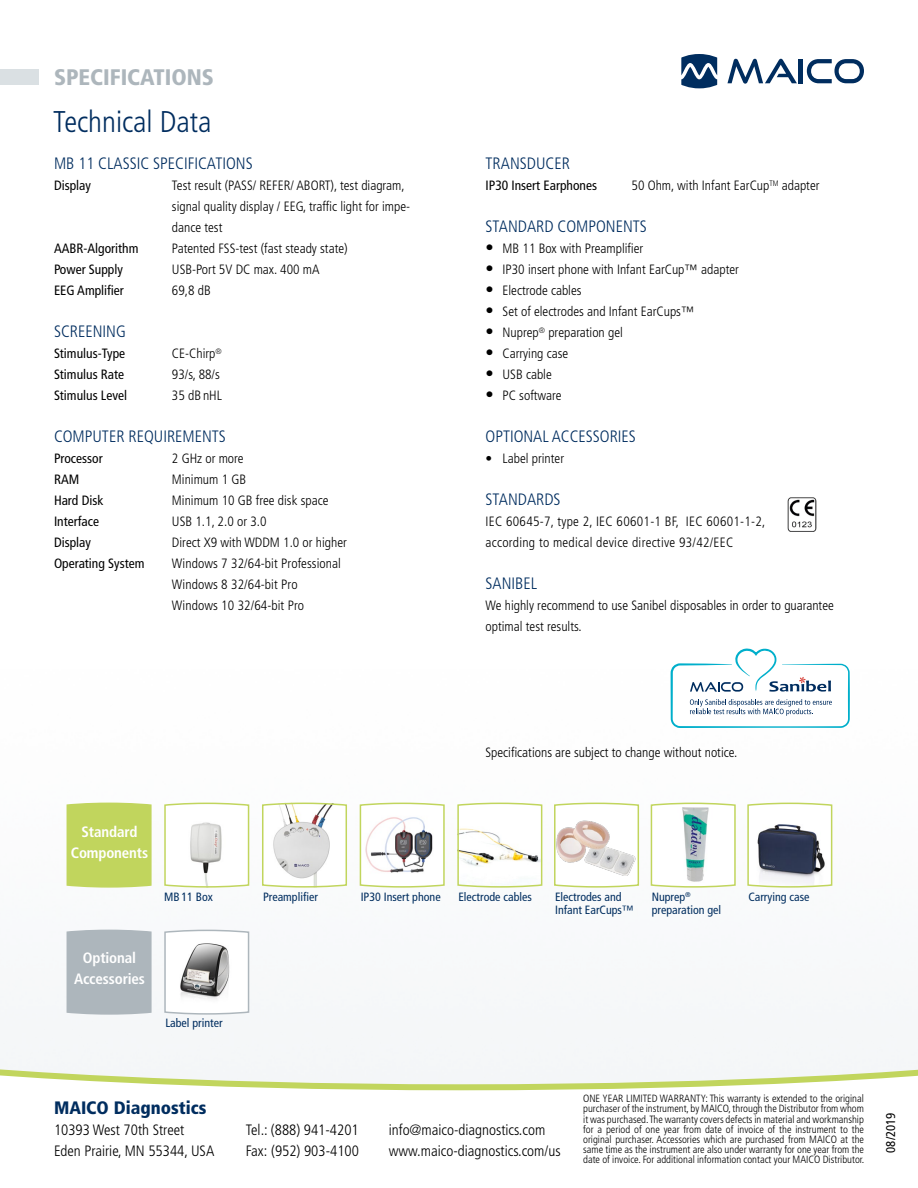
<style>
.page{position:relative;width:918px;height:1188px;background:#fff}
.page>*{position:absolute;margin:0;border:0;box-sizing:border-box;transform-origin:0 0}
.t1{font:300 condensed 30px "Frutiger LT Std";color:#002d5f}
.t2{font:900 condensed 22.5px "Frutiger LT Std";color:#adb6bc}
.t3{font:900 condensed 18px "Frutiger LT";color:#002d5f}
.t4{font:300 condensed 16.5px "Frutiger LT";color:#002d5f}
.t5{font:300 condensed 15px/21px "Frutiger LT";color:#000}
.t6{font:700 condensed 15px/21px "Frutiger LT";letter-spacing:-.01em;color:#fff;text-align:center}
.t7{font:300 condensed 13.5px/21px "Frutiger LT";color:#000}
.t8{font:condensed 13.5px "Frutiger LT";color:#000}
.t9{font:300 condensed 13.5px/21px "Frutiger LT";letter-spacing:.02em;color:#000}
.t10{font:condensed 12.75px "Frutiger LT";color:#000}
.t11{font:condensed 12px/13.5px "Frutiger LT";color:#002d5f}
.t12{font:300 condensed 10.5px/10.1px "Frutiger LT";color:#000;text-align:justify}
.s1{font-size:16.5px}
</style>
<div class="page">
<svg style="left:261px;top:802px;width:87px;height:86px"></svg>
<svg style="left:164px;top:802px;width:86px;height:86px"></svg>
<svg style="left:457px;top:802px;width:86px;height:86px"></svg>
<svg style="left:553px;top:802px;width:87px;height:86px"></svg>
<svg style="left:650px;top:802px;width:87px;height:86px"></svg>
<svg style="left:747px;top:802px;width:86px;height:86px"></svg>
<svg style="left:164px;top:929px;width:86px;height:86px"></svg>
<div style="left:66px;top:802px;width:86px;height:86px;background:#c1d55d"></div>
<div style="left:66px;top:929px;width:86px;height:86px;background:#adb6bc"></div>
<svg style="left:359px;top:802px;width:87px;height:86px"></svg>
<img style="left:787px;top:497px;width:30px;height:34px">
<svg style="left:670px;top:648px;width:180px;height:80px"></svg>
<svg style="left:727px;top:59px;width:70px;height:25px"></svg>
<hr style="left:799px;top:59px;width:4px;height:24px;background:#002d5f">
<svg style="left:807px;top:59px;width:57px;height:24px"></svg>
<svg style="left:681px;top:54px;width:36px;height:34px"></svg>
<div style="left:0;top:69px;width:38px;height:16px;background:#dae0e3"></div>
<svg style="left:0;top:1066px;width:918px;height:25px"></svg>
<h2 class="t2" style="left:54px;top:63px;width:161px">SPECIFICATIONS</h2>
<h1 class="t1" style="left:53px;top:105px;width:160px">Technical Data</h1>
<p class="t4" style="left:54px;top:154px;width:200px">MB 11 CLASSIC SPECIFICATIONS</p>
<p class="t8" style="left:54px;top:177px;width:38px">Display</p>
<p class="t7" style="left:172px;top:175px;width:240px">Test result (PASS/ REFER/ ABORT), test diagram, signal quality display / EEG, traffic light for impe&shy;dance test</p>
<p class="t8" style="left:54px;top:241px;width:86px">AABR-Algorithm</p>
<p class="t7" style="left:172px;top:238px;width:177px">Patented FSS-test (fast steady state)</p>
<p class="t8" style="left:54px;top:262px;width:70px">Power Supply</p>
<p class="t7" style="left:172px;top:259px;width:149px">USB-Port 5V DC max. 400 mA</p>
<p class="t8" style="left:54px;top:283px;width:71px">EEG Amplifier</p>
<p class="t7" style="left:172px;top:280px;width:40px">69,8 dB</p>
<p class="t4" style="left:54px;top:322px;width:73px">SCREENING</p>
<p class="t8" style="left:54px;top:345px;width:73px">Stimulus-Type</p>
<p class="t7" style="left:172px;top:343px;width:51px">CE-Chirp<sup>®</sup></p>
<p class="t8" style="left:54px;top:366px;width:72px">Stimulus Rate</p>
<p class="t7" style="left:172px;top:364px;width:49px">93/s, 88/s</p>
<p class="t8" style="left:54px;top:388px;width:75px">Stimulus Level</p>
<p class="t7" style="left:172px;top:385px;width:52px">35 dB nHL</p>
<p class="t4" style="left:54px;top:427px;width:174px">COMPUTER REQUIREMENTS</p>
<p class="t8" style="left:54px;top:450px;width:50px">Processor</p>
<p class="t7" style="left:172px;top:448px;width:73px">2 GHz or more</p>
<p class="t8" style="left:54px;top:472px;width:27px">RAM</p>
<p class="t7" style="left:172px;top:469px;width:76px">Minimum 1 GB</p>
<p class="t8" style="left:54px;top:493px;width:51px">Hard Disk</p>
<p class="t7" style="left:172px;top:490px;width:158px">Minimum 10 GB free disk space</p>
<p class="t8" style="left:54px;top:514px;width:47px">Interface</p>
<p class="t7" style="left:172px;top:511px;width:96px">USB 1.1, 2.0 or 3.0</p>
<p class="t8" style="left:54px;top:535px;width:38px">Display</p>
<p class="t7" style="left:172px;top:532px;width:176px">Direct X9 with WDDM 1.0 or higher</p>
<p class="t8" style="left:54px;top:556px;width:92px">Operating System</p>
<p class="t7" style="left:172px;top:553px;width:171px">Windows 7 32/64-bit Professional<br>Windows 8 32/64-bit Pro<br>Windows 10 32/64-bit Pro</p>
<p class="t4" style="left:486px;top:154px;width:86px">TRANSDUCER</p>
<p class="t8" style="left:486px;top:177px;width:113px">IP30 Insert Earphones</p>
<p class="t7" style="left:632px;top:175px;width:190px">50 Ohm, with Infant EarCup<sup>TM</sup> adapter</p>
<p class="t4" style="left:486px;top:217px;width:163px">STANDARD COMPONENTS</p>
<p class="t7" style="left:486px;top:238px;width:159px"><span class="s1">•</span> MB 11 Box with Preamplifier</p>
<p class="t7" style="left:486px;top:259px;width:255px"><span class="s1">•</span> IP30 insert phone with Infant EarCup™ adapter</p>
<p class="t7" style="left:486px;top:280px;width:98px"><span class="s1">•</span> Electrode cables</p>
<p class="t7" style="left:486px;top:301px;width:210px"><span class="s1">•</span> Set of electrodes and Infant EarCups™</p>
<p class="t7" style="left:486px;top:322px;width:139px"><span class="s1">•</span> Nuprep<sup>®</sup> preparation gel</p>
<p class="t7" style="left:486px;top:343px;width:84px"><span class="s1">•</span> Carrying case</p>
<p class="t7" style="left:486px;top:364px;width:68px"><span class="s1">•</span> USB cable</p>
<p class="t7" style="left:486px;top:385px;width:78px"><span class="s1">•</span> PC software</p>
<p class="t4" style="left:486px;top:427px;width:152px">OPTIONAL ACCESSORIES</p>
<p class="t7" style="left:486px;top:448px;width:80px">• Label printer</p>
<p class="t4" style="left:486px;top:490px;width:77px">STANDARDS</p>
<p class="t9" style="left:486px;top:511px;width:281px">IEC 60645-7, type 2, IEC 60601-1 BF, IEC 60601-1-2, according to medical device directive 93/42/EEC</p>
<p class="t4" style="left:486px;top:574px;width:53px">SANIBEL</p>
<p class="t7" style="left:486px;top:595px;width:350px">We highly recommend to use Sanibel disposables in order to guarantee optimal test results.</p>
<p class="t7" style="left:486px;top:742px;width:253px">Specifications are subject to change without notice.</p>
<p class="t6" style="left:71px;top:821px;width:79px">Standard<br>Components</p>
<p class="t11" style="left:164px;top:890px;width:50px">MB 11 Box</p>
<p class="t6" style="left:74px;top:947px;width:72px">Optional<br>Accessories</p>
<p class="t11" style="left:165px;top:1016px;width:59px">Label printer</p>
<p class="t11" style="left:263px;top:890px;width:56px">Preamplifier</p>
<p class="t11" style="left:361px;top:890px;width:81px">IP30 Insert phone</p>
<p class="t11" style="left:458px;top:890px;width:75px">Electrode cables</p>
<p class="t11" style="left:555px;top:890px;width:80px">Electrodes and<br>Infant EarCups™</p>
<p class="t11" style="left:652px;top:890px;width:71px">Nuprep<sup>® </sup>preparation gel</p>
<p class="t11" style="left:748px;top:890px;width:63px">Carrying case</p>
<h3 class="t3" style="left:54px;top:1097px;width:154px">MAICO Diagnostics</h3>
<p class="t5" style="left:54px;top:1120px;width:162px">10393 West 70th Street<br>Eden Prairie, MN 55344, USA</p>
<p class="t5" style="left:246px;top:1120px;width:115px">Tel.: (888) 941-4201<br>Fax: (952) 903-4100</p>
<p class="t5" style="left:389px;top:1120px;width:173px">info@maico-diagnostics.com www.maico-diagnostics.com/us</p>
<p class="t12" style="left:583px;top:1094px;width:283px">ONE YEAR LIMITED WARRANTY: This warranty is extended to the original purchaser of the instrument, by MAICO, through the Distributor from whom it was purchased. The warranty covers defects in material and workmanship for a period of one year from date of invoice of the instrument to the original purchaser. Accessories which are purchased from MAICO at the same time as the instrument are also under warranty for one year from the date of invoice. For additional information contact your MAICO Distributor.</p>
<p class="t10" style="left:883px;top:1153px;width:42px;rotate:-90deg">08/2019</p>
</div>
